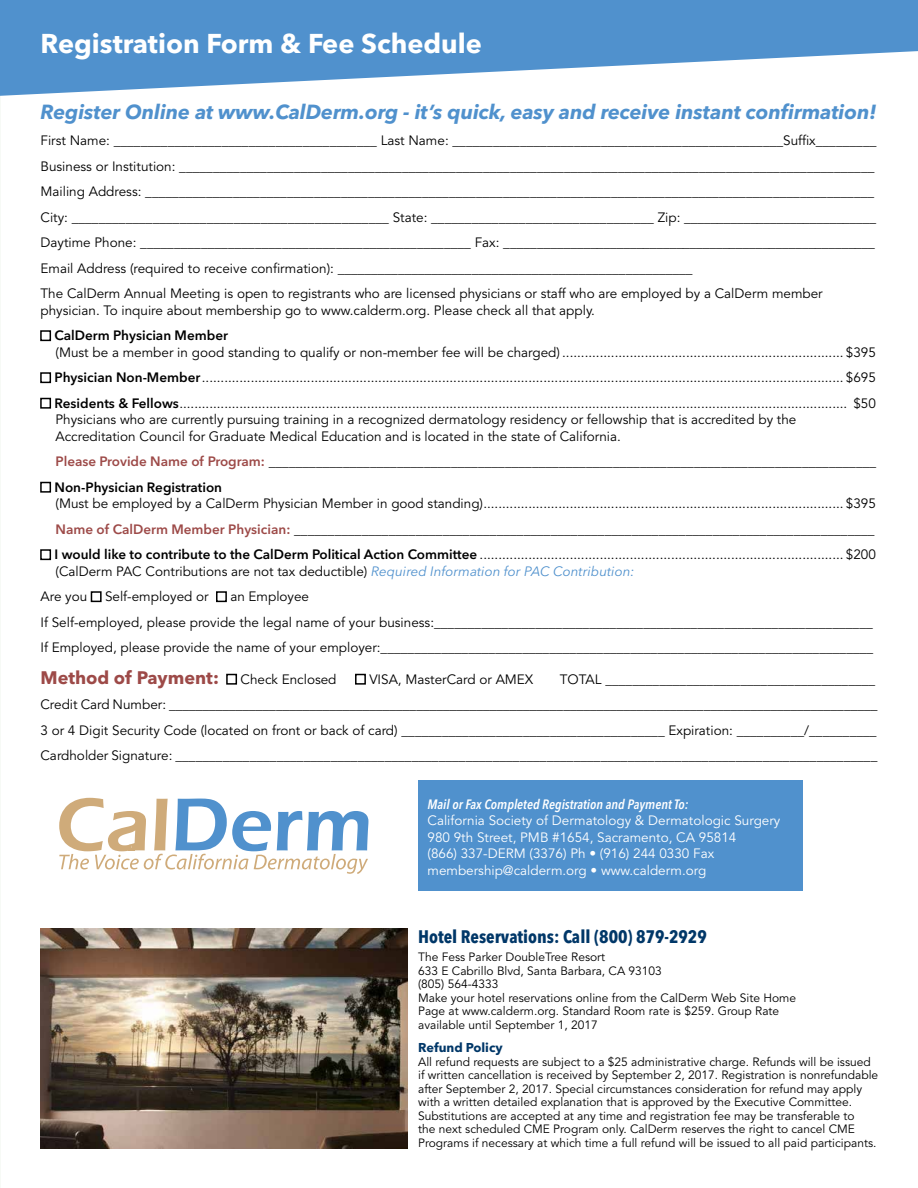
<style>
.page{position:relative;width:918px;height:1188px;background:#fff}
.page>*{position:absolute;margin:0;border:0;box-sizing:border-box;transform-origin:0 0}
.t1{font:700 27px "Avenir Next LT Pro";color:#fff}
.t2{font:italic 700 20.25px "Avenir Next LT Pro";letter-spacing:-.005em;color:#5091cd}
.t3{font:700 condensed 18px "Avenir Next LT Pro";color:#003768}
.t4{font:700 18px "Avenir Next LT Pro";color:#9d4a48}
.t5{font:13.5px/25.5px "Avenir LT Std";color:#000}
.t6{font:13.5px/16.5px "Avenir LT Std";color:#fff}
.t7{font:600 13.5px "Avenir Next LT Pro";color:#000}
.t8{font:italic 600 condensed 13.5px "Avenir Next LT Pro";color:#fff}
.t9{font:700 12.75px "Avenir Next LT Pro";color:#003768}
.t10{font:12px/13.5px "Avenir LT Std";color:#000}
.s1{font-family:"Avenir Next LT Pro";font-weight:600}
.s2{font-family:"Avenir Next LT Pro";font-weight:600;color:#9d4a48}
.s3{font-family:"Avenir Next LT Pro";font-style:italic;color:#5091cd}
</style>
<div class="page">
<svg style="left:0;top:0;width:918px;height:96px;fill:#5091cd"></svg>
<img style="left:40px;top:928px;width:368px;height:220px">
<div style="left:40px;top:330px;width:11px;height:11px;border:2px solid #000"></div>
<div style="left:40px;top:372px;width:11px;height:11px;border:2px solid #000"></div>
<div style="left:40px;top:398px;width:11px;height:11px;border:2px solid #000"></div>
<div style="left:40px;top:482px;width:11px;height:11px;border:2px solid #000"></div>
<div style="left:40px;top:549px;width:11px;height:11px;border:2px solid #000"></div>
<div style="left:91px;top:591px;width:11px;height:11px;border:2px solid #000"></div>
<div style="left:216px;top:591px;width:11px;height:11px;border:2px solid #000"></div>
<div style="left:226px;top:674px;width:11px;height:11px;border:2px solid #000"></div>
<div style="left:355px;top:674px;width:11px;height:11px;border:2px solid #000"></div>
<div style="left:418px;top:781px;width:385px;height:110px;background:#5091cd"></div>
<svg style="left:59px;top:798px;width:309px;height:76px"></svg>
<h1 class="t1" style="left:40px;top:27px;width:443px">Registration Form &amp; Fee Schedule</h1>
<h2 class="t2" style="left:40px;top:99px;width:838px">Register Online at www.CalDerm.org - it’s quick, easy and receive instant confirmation!</h2>
<p class="t5" style="left:40px;top:128px;width:838px">First Name: _______________________________________ Last Name: _________________________________________________Suffix_________ Business or Institution: _______________________________________________________________________________________________________ Mailing Address: ____________________________________________________________________________________________________________ City: _______________________________________________ State: _________________________________ Zip: _____________________________ Daytime Phone: _________________________________________________ Fax: ________________________________________________________ Email Address (required to receive confirmation): _____________________________________________________<br>The CalDerm Annual Meeting is open to registrants who are licensed physicians or staff who are employed by a CalDerm member</p>
<p class="t5" style="left:40px;top:298px;width:556px">physician. To inquire about membership go to www.calderm.org. Please check all that apply.</p>
<p class="t7" style="left:55px;top:327px;width:175px">CalDerm Physician Member</p>
<p class="t5" style="left:55px;top:340px;width:823px;text-align:justify">(Must be a member in good standing to qualify or non-member fee will be charged) ........................................................................... $395<br><span class="s1">Physician Non-Member</span>........................................................................................................................................................................... $695<br><span class="s1">Residents &amp; Fellows</span>.................................................................................................................................................................................. $50</p>
<p class="t5" style="left:56px;top:412px;width:742px;line-height:16.5px">Physicians who are currently pursuing training in a recognized dermatology residency or fellowship that is accredited by the<br>Accreditation Council for Graduate Medical Education and is located in the state of California.</p>
<p class="t5" style="left:56px;top:449px;width:822px"><span class="s2">Please Provide Name of Program:</span> __________________________________________________________________________________________</p>
<p class="t7" style="left:55px;top:479px;width:169px">Non-Physician Registration</p>
<p class="t5" style="left:55px;top:491px;width:823px;text-align:justify">(Must be employed by a CalDerm Physician Member in good standing)................................................................................................ $395<br><span class="s2">Name of CalDerm Member Physician:</span> ______________________________________________________________________________________ <span class="s1">I would like to contribute to the CalDerm Political Action Committee</span> ................................................................................................. $200</p>
<p class="t5" style="left:41px;top:559px;width:596px;text-indent:15px">(CalDerm PAC Contributions are not tax deductible) <span class="s3">Required Information for PAC Contribution:<br></span>Are you</p>
<p class="t5" style="left:105px;top:584px;width:105px">Self-employed or</p>
<p class="t5" style="left:41px;top:584px;width:834px;text-indent:190px">an Employee<br>If Self-employed, please provide the legal name of your business:_________________________________________________________________<br>If Employed, please provide the name of your employer:_________________________________________________________________________</p>
<h3 class="t4" style="left:40px;top:667px;width:180px">Method of Payment:</h3>
<p class="t5" style="left:241px;top:667px;width:98px">Check Enclosed</p>
<p class="t5" style="left:369px;top:667px;width:166px">VISA, MasterCard or AMEX</p>
<p class="t5" style="left:40px;top:667px;width:838px;text-indent:519px">TOTAL ________________________________________ Credit Card Number: __________________________________________________________________________________________________________ 3 or 4 Digit Security Code (located on front or back of card) _______________________________________ Expiration: __________/__________ Cardholder Signature: ________________________________________________________________________________________________________</p>
<p class="t8" style="left:428px;top:796px;width:263px">Mail or Fax Completed Registration and Payment To:</p>
<p class="t6" style="left:428px;top:813px;width:354px">California Society of Dermatology &amp; Dermatologic Surgery 980 9th Street, PMB #1654, Sacramento, CA 95814<br>(866) 337-DERM (3376) Ph • (916) 244 0330 Fax membership@calderm.org • www.calderm.org</p>
<h3 class="t3" style="left:418px;top:926px;width:290px">Hotel Reservations: Call (800) 879-2929</h3>
<p class="t10" style="left:418px;top:951px;width:380px">The Fess Parker DoubleTree Resort<br>633 E Cabrillo Blvd, Santa Barbara, CA 93103<br>(805) 564-4333<br>Make your hotel reservations online from the CalDerm Web Site Home Page at www.calderm.org. Standard Room rate is $259. Group Rate available until September 1, 2017</p>
<p class="t9" style="left:418px;top:1040px;width:86px">Refund Policy</p>
<p class="t10" style="left:418px;top:1055px;width:462px">All refund requests are subject to a $25 administrative charge. Refunds will be issued if written cancellation is received by September 2, 2017. Registration is nonrefundable after September 2, 2017. Special circumstances consideration for refund may apply with a written detailed explanation that is approved by the Executive Committee.<br>Substitutions are accepted at any time and registration fee may be transferable to<br>the next scheduled CME Program only. CalDerm reserves the right to cancel CME Programs if necessary at which time a full refund will be issued to all paid participants.</p>
</div>
